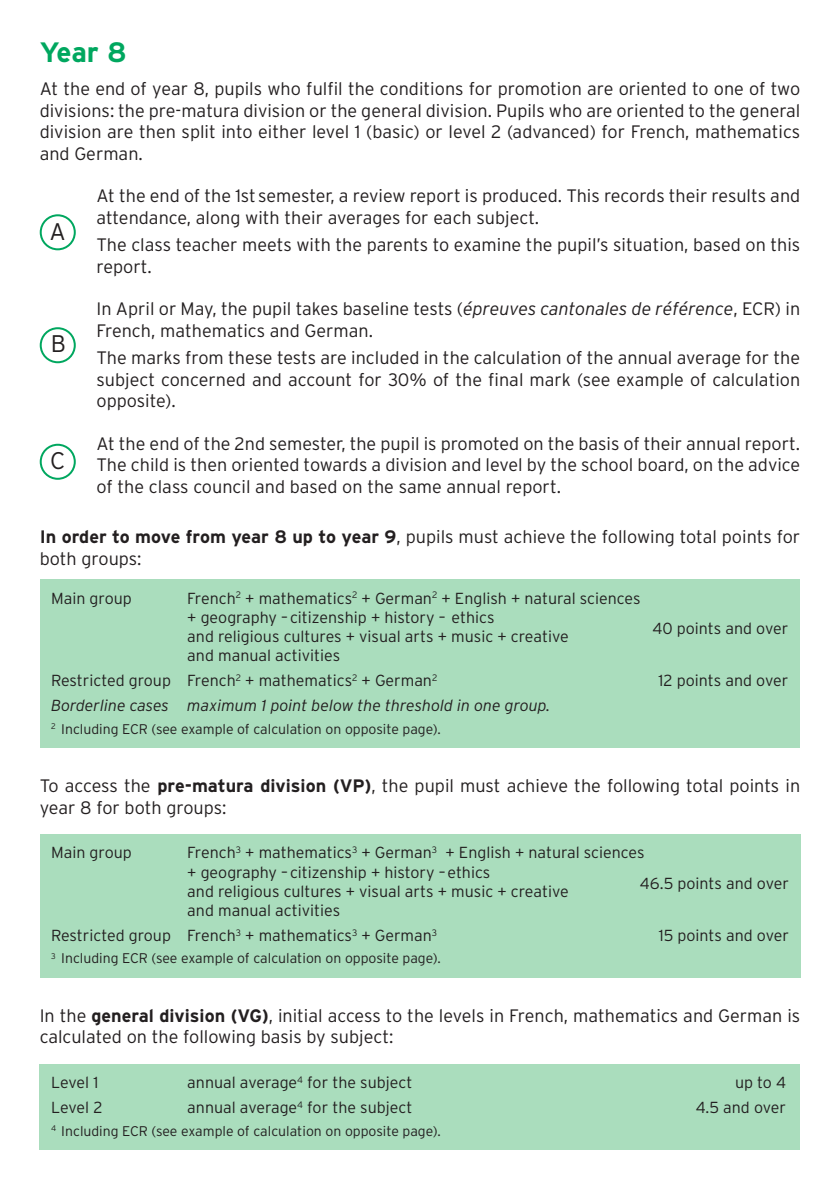
<style>
.page{position:relative;width:840px;height:1191px;background:#fff}
.page>*{position:absolute;margin:0;border:0;box-sizing:border-box;transform-origin:0 0}
.t1{font:700 28px "Interstate";color:#00a75f}
.t2{font:300 24px "Interstate";color:#231f20}
.t3{font:300 18px/21.6px "Interstate";color:#231f20}
.t4{font:300 16px/19.2px "Interstate";color:#231f20}
.t5{font:italic 300 16px "Interstate";color:#231f20}
.t6{font:300 14px "Interstate";color:#231f20}
.s1{font-style:italic}
.s2{font-weight:700}
</style>
<div class="page">
<div style="left:40px;top:214px;width:36px;height:36px;border:2px solid #00a75f;border-radius:50%"></div>
<div style="left:40px;top:327px;width:36px;height:36px;border:2px solid #00a75f;border-radius:50%"></div>
<div style="left:40px;top:444px;width:36px;height:36px;border:2px solid #00a75f;border-radius:50%"></div>
<div style="left:40px;top:579px;width:759px;height:168px;background:#aaddbd"></div>
<div style="left:40px;top:834px;width:759px;height:143px;background:#aaddbd"></div>
<div style="left:40px;top:1064px;width:759px;height:85px;background:#aaddbd"></div>
<h1 class="t1" style="left:40px;top:37px;width:88px">Year 8</h1>
<p class="t3" style="left:40px;top:78px;width:761px;text-align:justify">At the end of year 8, pupils who fulfil the conditions for promotion are oriented to one of two divisions: the pre-matura division or the general division. Pupils who are oriented to the general division are then split into either level 1 (basic) or level 2 (advanced) for French, mathematics and German.</p>
<h2 class="t2" style="left:49px;top:217px;width:18px">A</h2>
<h2 class="t2" style="left:51px;top:330px;width:17px">B</h2>
<p class="t3" style="left:96px;top:185px;width:705px">At the end of the 1st semester, a review report is produced. This records their results and attendance, along with their averages for each subject.</p>
<p class="t3" style="left:96px;top:234px;width:705px">The class teacher meets with the parents to examine the pupil’s situation, based on this report.</p>
<p class="t3" style="left:96px;top:298px;width:704px">In April or May, the pupil takes baseline tests (<span class="s1">épreuves cantonales de référence</span>, ECR) in<br>French, mathematics and German.</p>
<p class="t3" style="left:96px;top:347px;width:705px;text-align:justify">The marks from these tests are included in the calculation of the annual average for the subject concerned and account for 30% of the final mark (see example of calculation opposite).</p>
<p class="t3" style="left:96px;top:432px;width:705px;text-align:justify">At the end of the 2nd semester, the pupil is promoted on the basis of their annual report.<br>The child is then oriented towards a division and level by the school board, on the advice of the class council and based on the same annual report.</p>
<p class="t3" style="left:40px;top:525px;width:761px"><span class="s2">In order to move from year 8 up to year 9</span>, pupils must achieve the following total points for both groups:</p>
<p class="t4" style="left:51px;top:588px;width:82px">Main group</p>
<p class="t4" style="left:187px;top:588px;width:454px">French<sup>2</sup> + mathematics<sup>2</sup> + German<sup>2</sup> + English + natural sciences + geography – citizenship + history – ethics<br>and religious cultures + visual arts + music + creative</p>
<h2 class="t2" style="left:50px;top:447px;width:17px">C</h2>
<p class="t4" style="left:652px;top:618px;width:137px">40 points and over</p>
<p class="t4" style="left:51px;top:643px;width:387px;line-height:24.8px;text-indent:136px">and manual activities<br>Restricted group French<sup>2</sup> + mathematics<sup>2</sup> + German<sup>2</sup></p>
<p class="t5" style="left:51px;top:696px;width:500px">Borderline cases maximum 1 point below the threshold in one group.</p>
<p class="t6" style="left:51px;top:720px;width:391px"><sup>2</sup> Including ECR (see example of calculation on opposite page).</p>
<p class="t4" style="left:658px;top:671px;width:131px">12 points and over</p>
<p class="t3" style="left:40px;top:774px;width:761px">To access the <span class="s2">pre-matura division (VP)</span>, the pupil must achieve the following total points in year 8 for both groups:</p>
<p class="t4" style="left:51px;top:843px;width:82px">Main group</p>
<p class="t4" style="left:187px;top:843px;width:458px">French<sup>3</sup> + mathematics<sup>3</sup> + German<sup>3</sup> + English + natural sciences + geography – citizenship + history –ethics<br>and religious cultures + visual arts + music + creative</p>
<p class="t4" style="left:639px;top:873px;width:150px">46.5 points and over</p>
<p class="t4" style="left:51px;top:897px;width:387px;line-height:24.8px;text-indent:136px">and manual activities<br>Restricted group French<sup>3</sup> + mathematics<sup>3</sup> + German<sup>3</sup></p>
<p class="t6" style="left:51px;top:950px;width:391px"><sup>3</sup> Including ECR (see example of calculation on opposite page).</p>
<p class="t4" style="left:658px;top:925px;width:132px">15 points and over</p>
<p class="t3" style="left:40px;top:1004px;width:761px">In the <span class="s2">general division (VG)</span>, initial access to the levels in French, mathematics and German is calculated on the following basis by subject:</p>
<p class="t4" style="left:51px;top:1072px;width:49px">Level 1</p>
<p class="t4" style="left:187px;top:1072px;width:226px">annual average<sup>4</sup> for the subject</p>
<p class="t4" style="left:734px;top:1072px;width:53px">up to 4</p>
<p class="t4" style="left:51px;top:1097px;width:53px">Level 2</p>
<p class="t4" style="left:187px;top:1097px;width:226px">annual average<sup>4</sup> for the subject</p>
<p class="t4" style="left:695px;top:1097px;width:92px">4.5 and over</p>
<p class="t6" style="left:51px;top:1122px;width:391px"><sup>4</sup> Including ECR (see example of calculation on opposite page).</p>
</div>
